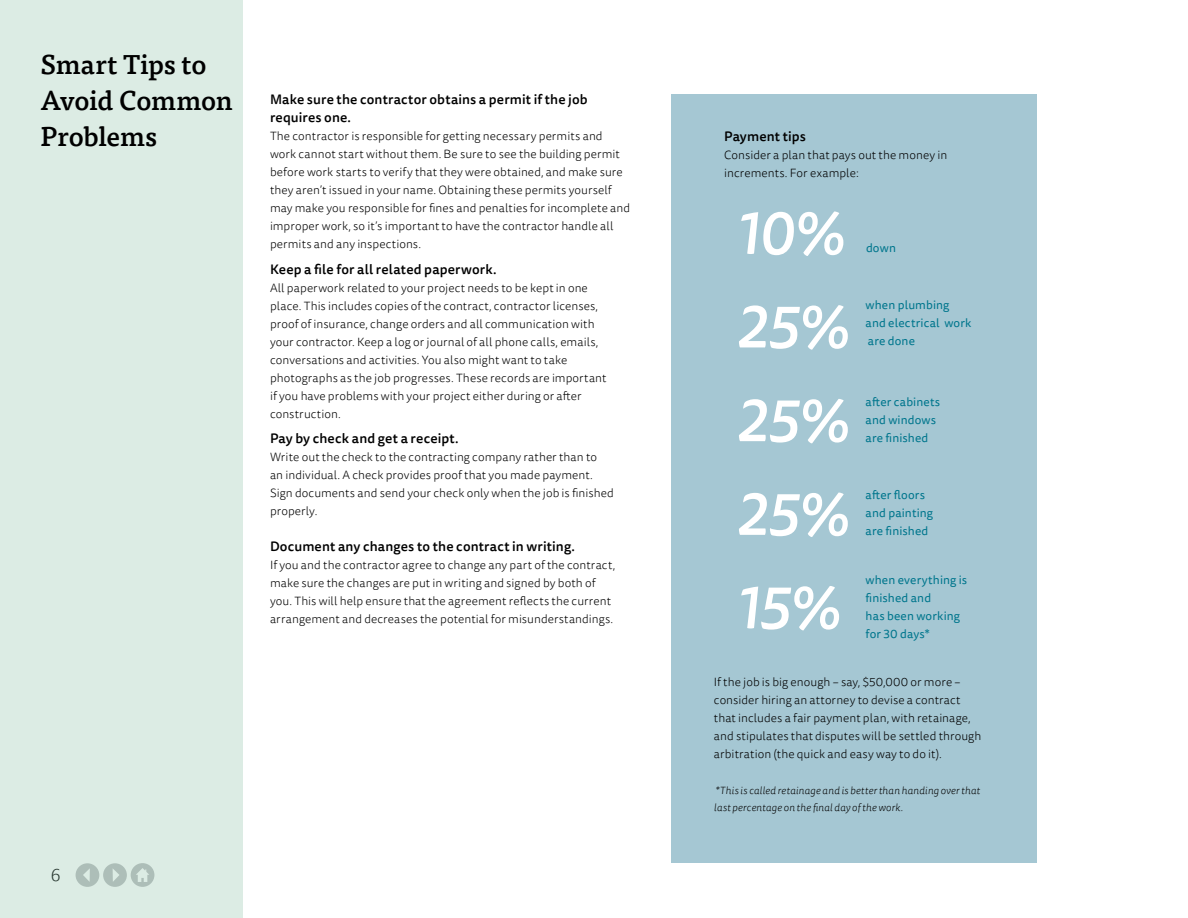
<style>
.page{position:relative;width:1188px;height:918px;background:#fff}
.page>*{position:absolute;margin:0;border:0;box-sizing:border-box;transform-origin:0 0}
.t1{font:italic 500 60px "Tisa Sans OT";letter-spacing:.005em;color:#fff}
.t2{font:500 27px/36px "Tisa OT";letter-spacing:-.01em;color:#000}
.t3{font:300 18px "Tisa OT";color:#000}
.t4{font:500 13.5px/18px "Tisa Sans OT";letter-spacing:.01em;color:#000}
.t5{font:300 12px/18px "Tisa Sans OT";letter-spacing:.005em;color:#000}
.t6{font:12px/18px "Tisa Sans OT";letter-spacing:.01em;color:#00768d}
.t7{font:italic 300 10.5px/16.5px "Tisa Sans OT";letter-spacing:.02em;color:#000}
</style>
<div class="page">
<div style="left:0;top:0;width:243px;height:918px;background:#dcece4"></div>
<div style="left:672px;top:94px;width:365px;height:769px;background:#a5c7d3"></div>
<h2 class="t2" style="left:40px;top:47px;width:194px">Smart Tips to<br>Avoid Common<br>Problems</h2>
<p class="t4" style="left:270px;top:91px;width:319px">Make sure the contractor obtains a permit if the job requires one.</p>
<p class="t5" style="left:270px;top:128px;width:362px">The contractor is responsible for getting necessary permits and work cannot start without them. Be sure to see the building permit before work starts to verify that they were obtained, and make sure they aren’t issued in your name. Obtaining these permits yourself may make you responsible for fines and penalties for incomplete and improper work, so it’s important to have the contractor handle all permits and any inspections.</p>
<p class="t4" style="left:270px;top:261px;width:228px">Keep a file for all related paperwork.</p>
<p class="t5" style="left:270px;top:279px;width:338px">All paperwork related to your project needs to be kept in one place. This includes copies of the contract, contractor licenses, proof of insurance, change orders and all communication with your contractor. Keep a log or journal of all phone calls, emails, conversations and activities. You also might want to take photographs as the job progresses. These records are important if you have problems with your project either during or after construction.</p>
<p class="t4" style="left:270px;top:430px;width:190px">Pay by check and get a receipt.</p>
<p class="t5" style="left:270px;top:449px;width:345px">Write out the check to the contracting company rather than to<br>an individual. A check provides proof that you made payment.<br>Sign documents and send your check only when the job is finished properly.</p>
<p class="t4" style="left:270px;top:538px;width:306px">Document any changes to the contract in writing.</p>
<p class="t5" style="left:270px;top:557px;width:347px">If you and the contractor agree to change any part of the contract, make sure the changes are put in writing and signed by both of you. This will help ensure that the agreement reflects the current arrangement and decreases the potential for misunderstandings.</p>
<h3 class="t3" style="left:51px;top:865px;width:11px">6</h3>
<p class="t4" style="left:724px;top:128px;width:83px">Payment tips</p>
<p class="t5" style="left:724px;top:146px;width:225px">Consider a plan that pays out the money in increments. For example:</p>
<h1 class="t1" style="left:737px;top:196px;width:108px">10%</h1>
<p class="t6" style="left:866px;top:240px;width:31px">down</p>
<h1 class="t1" style="left:737px;top:289px;width:112px">25%</h1>
<p class="t6" style="left:866px;top:296px;width:107px">when plumbing and electrical work are done</p>
<h1 class="t1" style="left:737px;top:383px;width:112px">25%</h1>
<p class="t6" style="left:866px;top:393px;width:76px">after cabinets and windows are finished</p>
<h1 class="t1" style="left:737px;top:477px;width:112px">25%</h1>
<p class="t6" style="left:866px;top:487px;width:69px">after floors and painting are finished</p>
<h1 class="t1" style="left:737px;top:570px;width:104px">15%</h1>
<p class="t6" style="left:866px;top:571px;width:103px">when everything is finished and<br>has been working for 30 days*</p>
<p class="t5" style="left:714px;top:674px;width:269px">If the job is big enough – say, $50,000 or more – consider hiring an attorney to devise a contract that includes a fair payment plan, with retainage, and stipulates that disputes will be settled through arbitration (the quick and easy way to do it).</p>
<p class="t7" style="left:714px;top:783px;width:268px">*This is called retainage and is better than handing over that last percentage on the final day of the work.</p>
</div>
